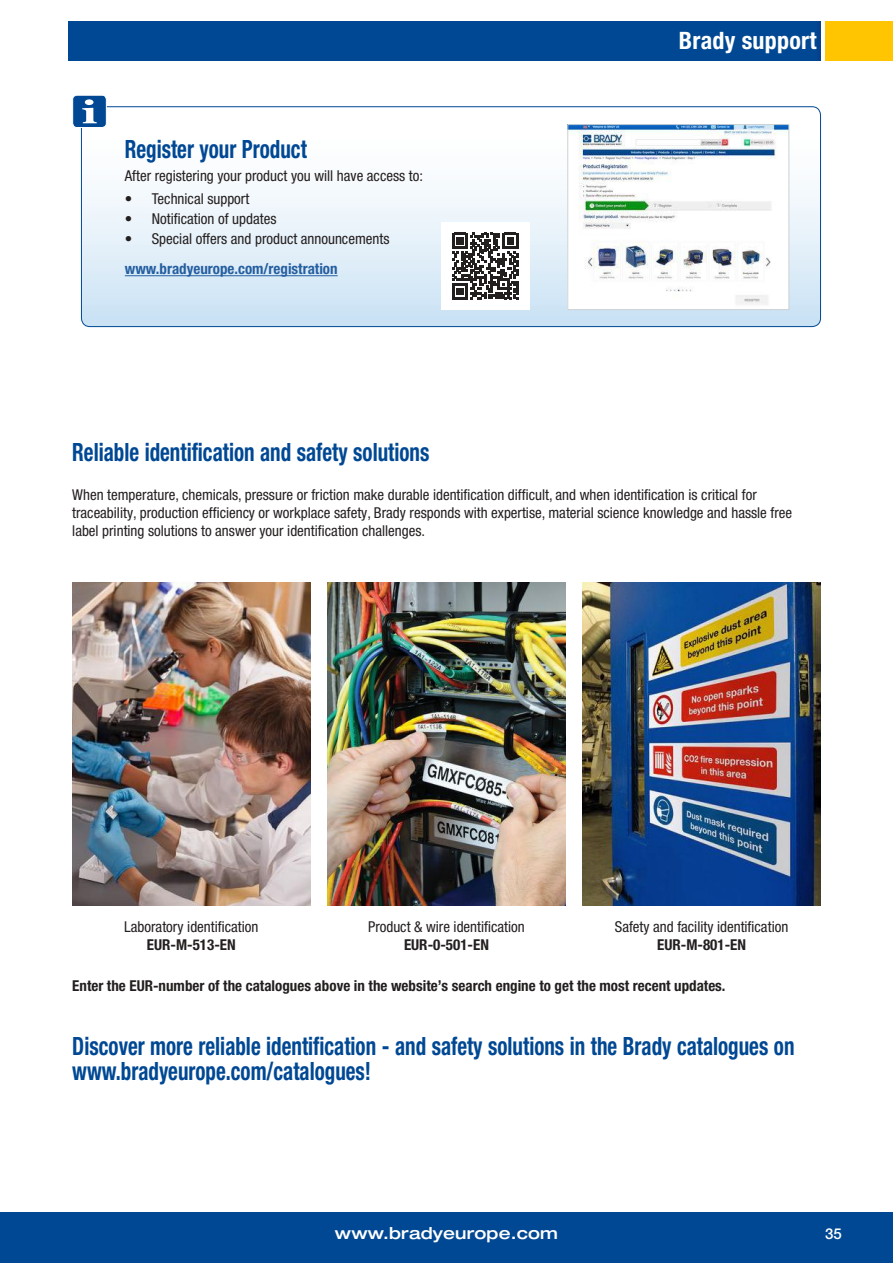
<style>
.page{position:relative;width:893px;height:1263px;background:#fff}
.page>*{position:absolute;margin:0;border:0;box-sizing:border-box;transform-origin:0 0}
.t1{font:700 condensed 25.2px/25.2px "Helvetica Neue LT Pro";color:#004894;scale:.83 1}
.t2{font:700 condensed 24px "Helvetica Neue LT Pro";letter-spacing:.01em;color:#fff}
.t3{font:500 expanded 16.5px "Helvetica Neue LT Pro";letter-spacing:.01em;color:#fff}
.t4{font:condensed 15px/18px "Helvetica Neue LT Pro";color:#241f1f}
.t5{font:700 condensed 15px "Helvetica Neue LT Pro";color:#241f1f}
.t6{font:700 condensed 15px "Helvetica Neue LT Pro";color:#255fa0}
.t7{font:500 15px "Helvetica Neue LT Pro";color:#fff}
</style>
<div class="page">
<div style="left:0;top:1212px;width:893px;height:51px;background:#004894"></div>
<div style="left:825px;top:21px;width:68px;height:40px;background:#ffc500"></div>
<div style="left:68px;top:21px;width:748px;height:40px;background:#004894"></div>
<svg style="left:81px;top:107px;width:739px;height:220px"></svg>
<div style="left:81px;top:106px;width:740px;height:221px;border:1px solid #004894;border-radius:9px"></div>
<div style="left:73px;top:95px;width:33px;height:32px;background:#004894;border-radius:4px"></div>
<div style="left:72px;top:95px;width:35px;height:33px;border:1px solid #fff;border-radius:4px"></div>
<svg style="left:82px;top:99px;width:15px;height:24px"></svg>
<div style="left:441px;top:223px;width:88px;height:87px;background:#fff"></div>
<svg style="left:452px;top:233px;width:66px;height:66px"></svg>
<hr style="left:125px;top:275px;width:213px;height:1px;background:#255fa0">
<img style="left:570px;top:126px;width:217px;height:182px">
<div style="left:568px;top:124px;width:221px;height:186px;border:1px solid #cbd1d4"></div>
<img style="left:72px;top:582px;width:238px;height:323px">
<img style="left:327px;top:582px;width:239px;height:323px">
<img style="left:583px;top:582px;width:238px;height:323px">
<h1 class="t1" style="left:125px;top:137px;width:221px">Register your Product</h1>
<p class="t4" style="left:125px;top:167px;width:300px">After registering your product you will have access to:</p>
<p class="t4" style="left:125px;top:189px;width:126px">• Technical support</p>
<p class="t4" style="left:125px;top:210px;width:153px">• Notification of updates</p>
<p class="t4" style="left:125px;top:230px;width:266px">• Special offers and product announcements</p>
<p class="t6" style="left:125px;top:260px;width:214px">www.bradyeurope.com/registration</p>
<h1 class="t1" style="left:72px;top:439px;width:432px">Reliable identification and safety solutions</h1>
<h2 class="t2" style="left:679px;top:27px;width:139px">Brady support</h2>
<p class="t4" style="left:72px;top:486px;width:721px">When temperature, chemicals, pressure or friction make durable identification difficult, and when identification is critical for traceability, production efficiency or workplace safety, Brady responds with expertise, material science knowledge and hassle free label printing solutions to answer your identification challenges.</p>
<p class="t4" style="left:124px;top:917px;width:136px">Laboratory identification</p>
<p class="t5" style="left:147px;top:935px;width:90px">EUR-M-513-EN</p>
<p class="t4" style="left:368px;top:917px;width:158px">Product &amp; wire identification</p>
<p class="t5" style="left:404px;top:935px;width:86px">EUR-0-501-EN</p>
<p class="t4" style="left:615px;top:917px;width:175px">Safety and facility identification</p>
<p class="t5" style="left:657px;top:935px;width:90px">EUR-M-801-EN</p>
<p class="t5" style="left:72px;top:977px;width:655px">Enter the EUR-number of the catalogues above in the website’s search engine to get the most recent updates.</p>
<h1 class="t1" style="left:72px;top:1033px;width:872px">Discover more reliable identification - and safety solutions in the Brady catalogues on www.bradyeurope.com/catalogues!</h1>
<p class="t3" style="left:335px;top:1223px;width:224px">www.bradyeurope.com</p>
<p class="t7" style="left:825px;top:1224px;width:18px">35</p>
</div>
